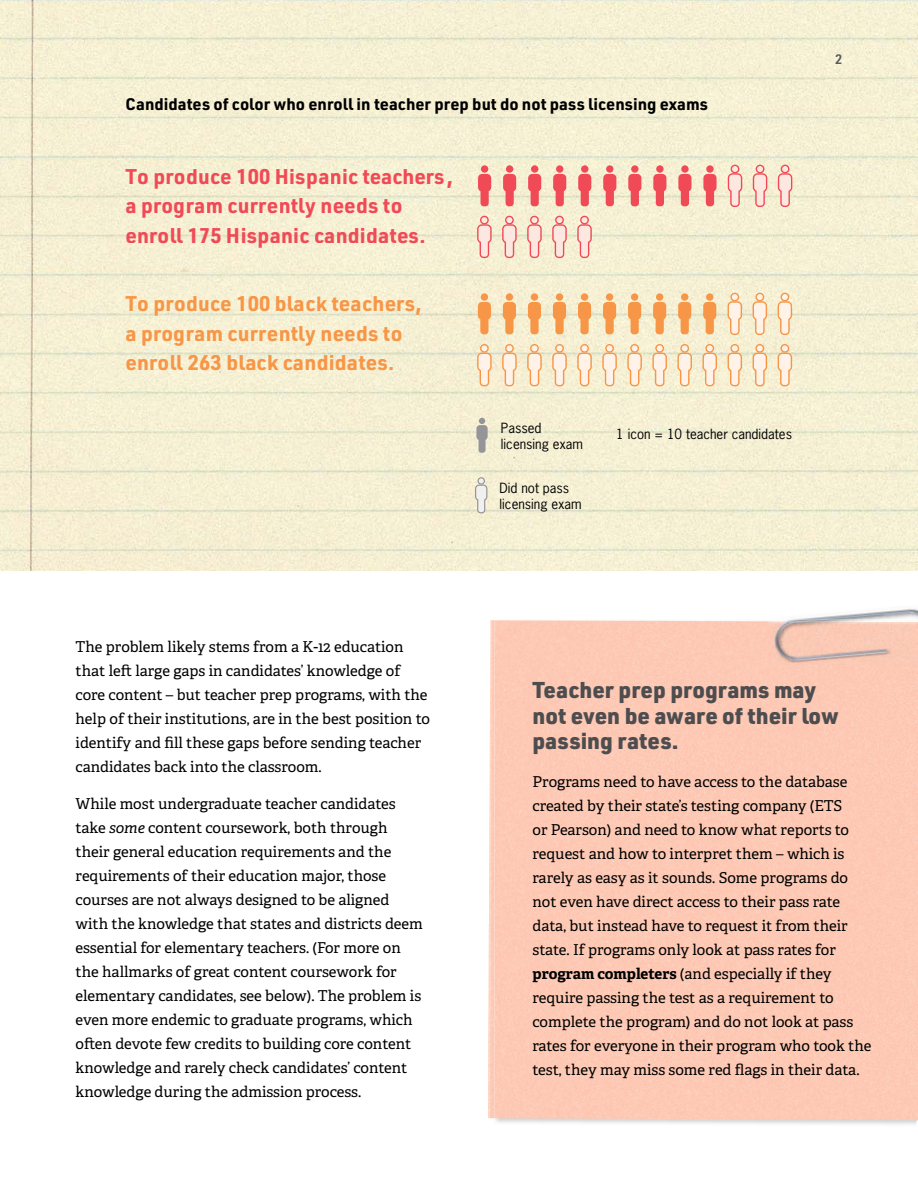
<style>
.page{position:relative;width:918px;height:1188px;background:#fff}
.page>*{position:absolute;margin:0;border:0;box-sizing:border-box;transform-origin:0 0}
.pink_box_-_header{font:900 22.5px/25.5px "URWDIN";color:#4d4d4f}
.t1{font:700 20.85px/29.2px "URWDIN";letter-spacing:.01em;color:#f04a57}
.t2{font:700 20.85px/29.2px "URWDIN";letter-spacing:.01em;color:#f79647}
.callout_-_pink_box{font:700 16.5px "URWDIN";color:#000}
.t3{font:15px/24px "Adelle PE";color:#000}
.t4{font:600 13.5px "URWDIN";color:#59595c}
.t5{font:13.2px/15.9px "News Gothic Std";color:#000}
.s1{font-style:italic}
.s2{font-weight:700}
</style>
<div class="page">
<img style="left:488px;top:620px;width:5px;height:498px">
<img style="left:493px;top:570px;width:423px;height:555px">
<img style="left:769px;top:605px;width:147px;height:14px">
<img style="left:770px;top:622px;width:2px;height:42px">
<img style="left:772px;top:607px;width:146px;height:57px">
<img style="left:0;top:0;width:918px;height:570px">
<div style="left:481px;top:293px;width:7px;height:8px;background:#f79647;border-radius:50%"></div>
<svg style="left:478px;top:302px;width:13px;height:32px"></svg>
<div style="left:506px;top:293px;width:7px;height:8px;background:#f79647;border-radius:50%"></div>
<svg style="left:503px;top:302px;width:13px;height:32px"></svg>
<div style="left:531px;top:293px;width:7px;height:8px;background:#f79647;border-radius:50%"></div>
<svg style="left:528px;top:302px;width:13px;height:32px"></svg>
<div style="left:556px;top:293px;width:7px;height:8px;background:#f79647;border-radius:50%"></div>
<svg style="left:553px;top:302px;width:13px;height:32px"></svg>
<div style="left:581px;top:293px;width:7px;height:8px;background:#f79647;border-radius:50%"></div>
<svg style="left:578px;top:302px;width:13px;height:32px"></svg>
<div style="left:606px;top:293px;width:7px;height:8px;background:#f79647;border-radius:50%"></div>
<svg style="left:603px;top:302px;width:13px;height:32px"></svg>
<div style="left:631px;top:293px;width:7px;height:8px;background:#f79647;border-radius:50%"></div>
<svg style="left:628px;top:302px;width:13px;height:32px"></svg>
<div style="left:656px;top:293px;width:7px;height:8px;background:#f79647;border-radius:50%"></div>
<svg style="left:653px;top:302px;width:13px;height:32px"></svg>
<div style="left:681px;top:293px;width:7px;height:8px;background:#f79647;border-radius:50%"></div>
<svg style="left:678px;top:302px;width:13px;height:32px"></svg>
<div style="left:706px;top:293px;width:7px;height:8px;background:#f79647;border-radius:50%"></div>
<svg style="left:703px;top:302px;width:13px;height:32px"></svg>
<svg style="left:728px;top:293px;width:14px;height:42px"></svg>
<svg style="left:753px;top:293px;width:14px;height:42px"></svg>
<svg style="left:778px;top:293px;width:14px;height:42px"></svg>
<svg style="left:477px;top:344px;width:15px;height:42px"></svg>
<svg style="left:476px;top:418px;width:12px;height:35px"></svg>
<svg style="left:475px;top:477px;width:12px;height:36px"></svg>
<svg style="left:502px;top:344px;width:15px;height:42px"></svg>
<svg style="left:527px;top:344px;width:15px;height:42px"></svg>
<svg style="left:552px;top:344px;width:15px;height:42px"></svg>
<svg style="left:577px;top:344px;width:15px;height:42px"></svg>
<svg style="left:602px;top:344px;width:15px;height:42px"></svg>
<svg style="left:627px;top:344px;width:15px;height:42px"></svg>
<svg style="left:652px;top:344px;width:15px;height:42px"></svg>
<svg style="left:677px;top:344px;width:15px;height:42px"></svg>
<svg style="left:703px;top:344px;width:14px;height:42px"></svg>
<svg style="left:728px;top:344px;width:14px;height:42px"></svg>
<svg style="left:753px;top:344px;width:14px;height:42px"></svg>
<svg style="left:778px;top:344px;width:14px;height:42px"></svg>
<div style="left:481px;top:165px;width:7px;height:8px;background:#f04a57;border-radius:50%"></div>
<svg style="left:478px;top:174px;width:13px;height:32px"></svg>
<svg style="left:753px;top:165px;width:14px;height:42px"></svg>
<svg style="left:778px;top:165px;width:14px;height:42px"></svg>
<svg style="left:477px;top:216px;width:15px;height:42px"></svg>
<svg style="left:502px;top:216px;width:15px;height:42px"></svg>
<svg style="left:527px;top:216px;width:15px;height:42px"></svg>
<svg style="left:552px;top:216px;width:15px;height:42px"></svg>
<div style="left:506px;top:165px;width:7px;height:8px;background:#f04a57;border-radius:50%"></div>
<svg style="left:503px;top:174px;width:13px;height:32px"></svg>
<div style="left:531px;top:165px;width:7px;height:8px;background:#f04a57;border-radius:50%"></div>
<svg style="left:528px;top:174px;width:13px;height:32px"></svg>
<div style="left:556px;top:165px;width:7px;height:8px;background:#f04a57;border-radius:50%"></div>
<svg style="left:553px;top:174px;width:13px;height:32px"></svg>
<div style="left:581px;top:165px;width:7px;height:8px;background:#f04a57;border-radius:50%"></div>
<svg style="left:578px;top:174px;width:13px;height:32px"></svg>
<div style="left:606px;top:165px;width:8px;height:8px;background:#f04a57;border-radius:50%"></div>
<svg style="left:603px;top:174px;width:13px;height:32px"></svg>
<div style="left:631px;top:165px;width:8px;height:8px;background:#f04a57;border-radius:50%"></div>
<svg style="left:628px;top:174px;width:13px;height:32px"></svg>
<div style="left:656px;top:165px;width:8px;height:8px;background:#f04a57;border-radius:50%"></div>
<svg style="left:653px;top:174px;width:13px;height:32px"></svg>
<div style="left:681px;top:165px;width:8px;height:8px;background:#f04a57;border-radius:50%"></div>
<svg style="left:678px;top:174px;width:14px;height:32px"></svg>
<div style="left:706px;top:165px;width:8px;height:8px;background:#f04a57;border-radius:50%"></div>
<svg style="left:703px;top:174px;width:14px;height:32px"></svg>
<svg style="left:728px;top:165px;width:14px;height:42px"></svg>
<svg style="left:577px;top:216px;width:15px;height:42px"></svg>
<p class="callout_-_pink_box" style="left:126px;top:92px;width:584px">Candidates of color who enroll in teacher prep but do not pass licensing exams</p>
<h2 class="t1" style="left:125px;top:161px;width:329px">To produce 100 Hispanic teachers, a program currently needs to enroll 175 Hispanic candidates.</h2>
<h2 class="t2" style="left:125px;top:288px;width:298px">To produce 100 black teachers, a program currently needs to enroll 263 black candidates.</h2>
<p class="t5" style="left:501px;top:420px;width:83px">Passed licensing exam</p>
<p class="t5" style="left:616px;top:426px;width:177px">1 icon = 10 teacher candidates</p>
<p class="t5" style="left:500px;top:480px;width:83px">Did not pass licensing exam</p>
<p class="t4" style="left:835px;top:50px;width:9px">2</p>
<p class="t3" style="left:76px;top:634px;width:356px">The problem likely stems from a K-12 education that left large gaps in candidates’ knowledge of core content – but teacher prep programs, with the help of their institutions, are in the best position to identify and fill these gaps before sending teacher candidates back into the classroom.</p>
<p class="t3" style="left:76px;top:791px;width:349px">While most undergraduate teacher candidates take <span class="s1">some</span> content coursework, both through their general education requirements and the requirements of their education major, those courses are not always designed to be aligned with the knowledge that states and districts deem essential for elementary teachers. (For more on the hallmarks of great content coursework for elementary candidates, see below). The problem is even more endemic to graduate programs, which often devote few credits to building core content knowledge and rarely check candidates’ content knowledge during the admission process.</p>
<p class="pink_box_-_header" style="left:532px;top:676px;width:308px">Teacher prep programs may not even be aware of their low passing rates.</p>
<p class="t3" style="left:532px;top:769px;width:340px">Programs need to have access to the database created by their state’s testing company (ETS<br>or Pearson) and need to know what reports to request and how to interpret them – which is rarely as easy as it sounds. Some programs do not even have direct access to their pass rate data, but instead have to request it from their state. If programs only look at pass rates for <span class="s2">program completers</span> (and especially if they require passing the test as a requirement to complete the program) and do not look at pass rates for everyone in their program who took the test, they may miss some red flags in their data.</p>
</div>
